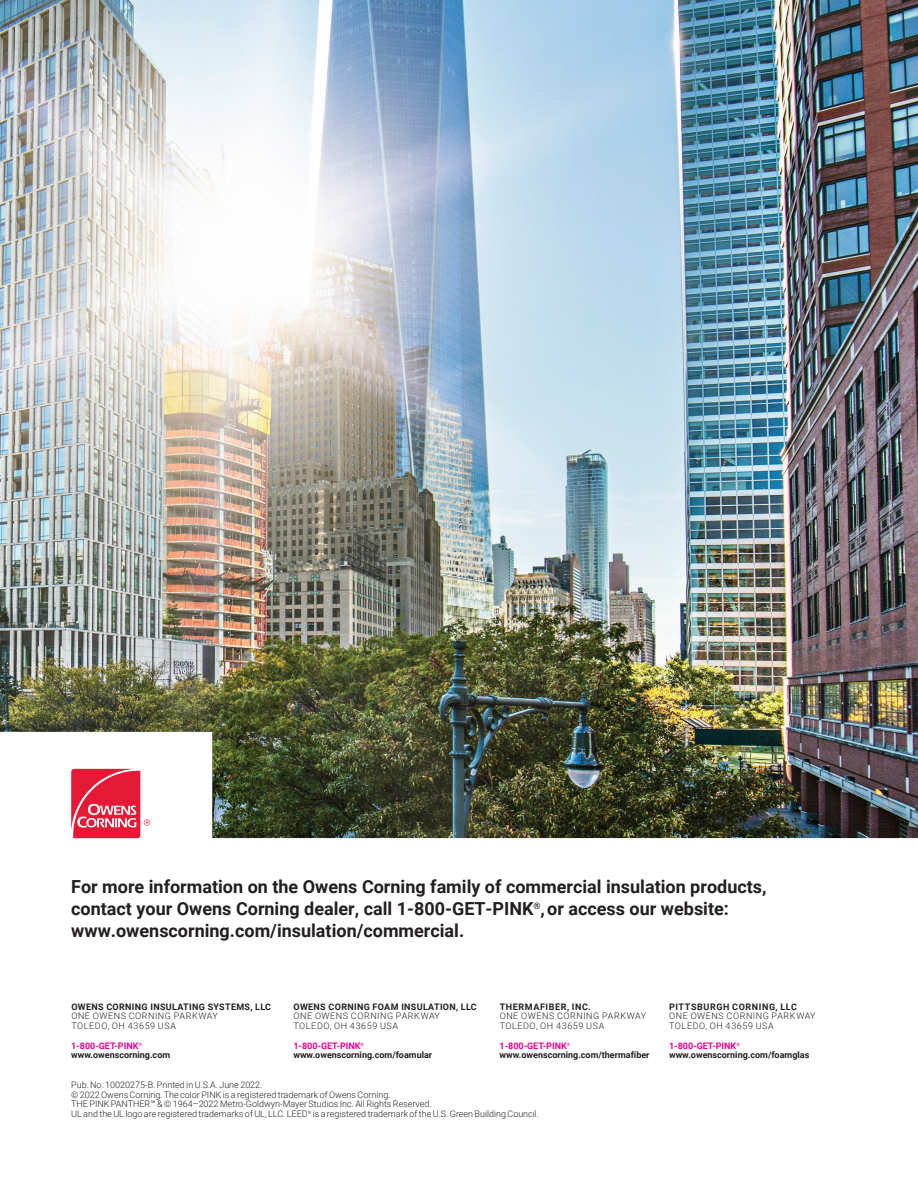
<style>
.page{position:relative;width:918px;height:1188px;background:#fff}
.page>*{position:absolute;margin:0;border:0;box-sizing:border-box;transform-origin:0 0}
.Body{font:700 18px/21.6px "Roboto";color:#231f20}
.t1{font:300 9px/9.8px "Roboto";color:#231f20}
.t2{font:300 9px/9.8px "Roboto";letter-spacing:.065em;color:#231f20}
.t3{font:700 9px "Roboto";color:#231f20}
.t4{font:700 9px "Roboto";color:#ed028c}
.t5{font:700 9px "Roboto";letter-spacing:.065em;color:#231f20}
.s1{font-weight:700}
</style>
<div class="page">
<img style="left:0;top:0;width:918px;height:838px">
<p class="Body" style="left:71px;top:876px;width:697px">For more information on the Owens Corning family of commercial insulation products, contact your Owens Corning dealer, call 1-800-GET-PINK<sup>®</sup>,or access our website: www.owenscorning.com/insulation/commercial.</p>
<p class="t2" style="left:71px;top:1001px;width:201px"><span class="s1">OWENS CORNING INSULATING SYSTEMS, LLC<br></span>ONE OWENS CORNING PARKWAY<br>TOLEDO, OH 43659 USA</p>
<p class="t4" style="left:71px;top:1039px;width:72px">1-800-GET-PINK<sup>®</sup></p>
<p class="t3" style="left:71px;top:1049px;width:101px">www.owenscorning.com</p>
<p class="t2" style="left:294px;top:1001px;width:185px"><span class="s1">OWENS CORNING FOAM INSULATION, LLC<br></span>ONE OWENS CORNING PARKWAY<br>TOLEDO, OH 43659 USA</p>
<p class="t4" style="left:293px;top:1039px;width:72px">1-800-GET-PINK<sup>®</sup></p>
<p class="t3" style="left:293px;top:1049px;width:140px">www.owenscorning.com/foamular</p>
<p class="t2" style="left:500px;top:1001px;width:148px"><span class="s1">THERMAFIBER, INC.<br></span>ONE OWENS CORNING PARKWAY<br>TOLEDO, OH 43659 USA</p>
<p class="t4" style="left:500px;top:1039px;width:72px">1-800-GET-PINK<sup>®</sup></p>
<p class="t3" style="left:500px;top:1049px;width:152px">www.owenscorning.com/thermafiber</p>
<p class="t1" style="left:71px;top:1080px;width:469px">Pub. No. 10020275-B. Printed in U.S.A. June 2022.<br>© 2022 Owens Corning. The color PINK is a registered trademark of Owens Corning.<br>THE PINK PANTHER™ &amp; © 1964–2022 Metro-Goldwyn-Mayer Studios Inc. All Rights Reserved.<br>UL and the UL logo are registered trademarks of UL, LLC. LEED<sup>®</sup> is a registered trademark of the U.S. Green Building Council.</p>
<p class="t5" style="left:669px;top:1000px;width:129px">PITTSBURGH CORNING, LLC</p>
<p class="t2" style="left:669px;top:1011px;width:148px">ONE OWENS CORNING PARKWAY<br>TOLEDO, OH 43659 USA</p>
<p class="t4" style="left:669px;top:1039px;width:72px">1-800-GET-PINK<sup>®</sup></p>
<p class="t3" style="left:669px;top:1049px;width:142px">www.owenscorning.com/foamglas</p>
</div>
